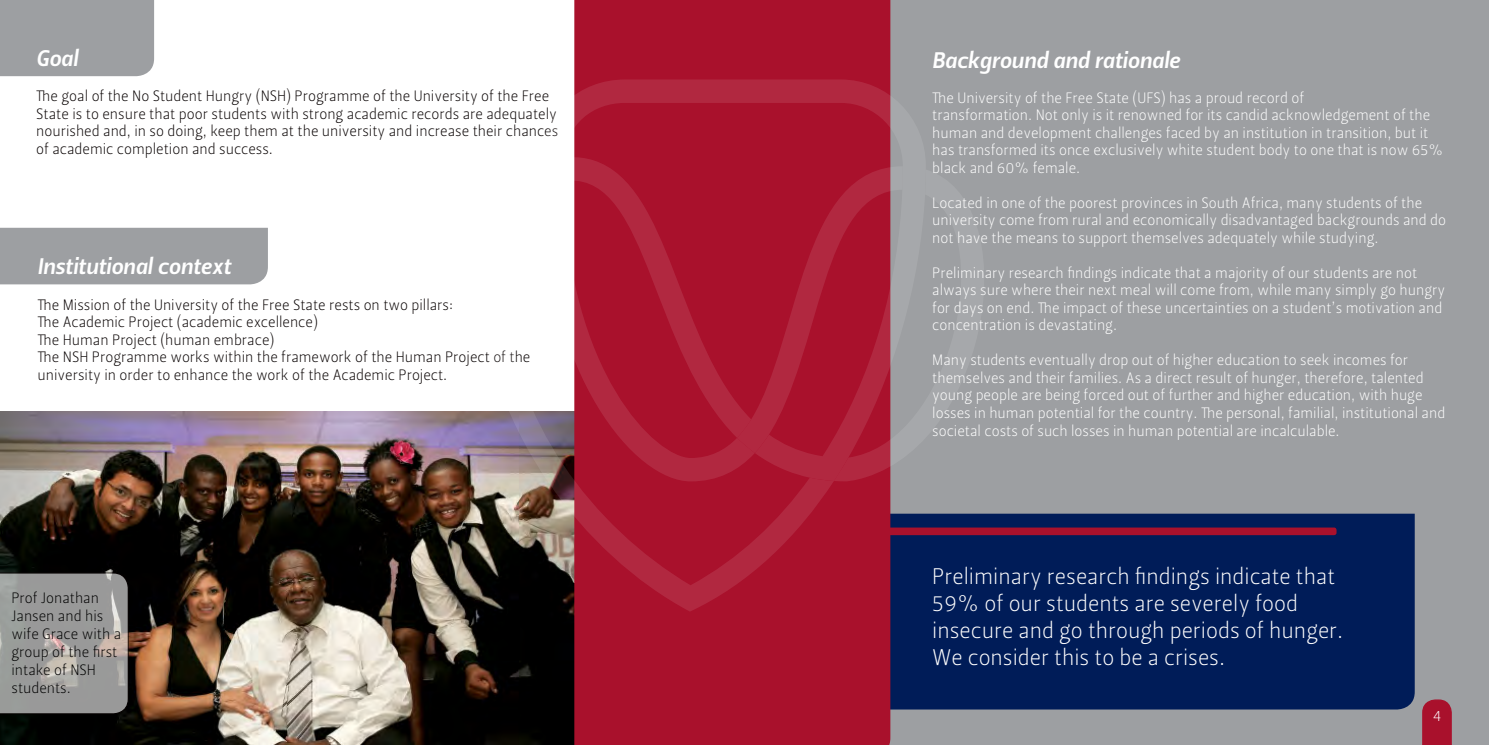
<style>
.page{position:relative;width:1489px;height:745px;background:#fff}
.page>*{position:absolute;margin:0;border:0;box-sizing:border-box;transform-origin:0 0}
.t1{font:22.5px/27px "Leitura Sans Grot 1";color:#fff}
.t2{font:22.5px "Leitura Sans Italic 3";color:#fff}
.t3{font:15px/17.5px "Leitura Sans Grot 1";color:#fff}
.t4{font:15px/17.6px "Leitura Sans Grot 1";color:#070000}
.t5{font:15px/18px "Leitura Sans Grot 1";color:#000}
</style>
<div class="page">
<img style="left:0;top:411px;width:574px;height:333px">
<div style="left:0;top:228px;width:268px;height:56px;background:#9d9fa2"></div>
<div style="left:0;top:0;width:154px;height:76px;background:#9d9fa2"></div>
<div style="left:890px;top:0;width:598px;height:744px;background:#9d9fa2"></div>
<div style="left:890px;top:513px;width:524px;height:196px;background:#001c58"></div>
<div style="left:574px;top:0;width:316px;height:744px;background:#a9112c"></div>
<svg style="left:1421px;top:698px;width:31px;height:46px"></svg>
<svg style="left:1005px;top:527px;width:331px;height:8px;background:#9d112f"></svg>
<svg style="left:0;top:571px;width:130px;height:143px;background:#989896"></svg>
<svg style="left:574px;top:79px;width:351px;height:83px;background:#aa253d"></svg>
<svg style="left:477px;top:162px;width:528px;height:449px;background:#a44c5f"></svg>
<h1 class="t2" style="left:36px;top:43px;width:43px">Goal</h1>
<p class="t4" style="left:36px;top:87px;width:523px">The goal of the No Student Hungry (NSH) Programme of the University of the Free State is to ensure that poor students with strong academic records are adequately nourished and, in so doing, keep them at the university and increase their chances of academic completion and success.</p>
<h1 class="t2" style="left:38px;top:251px;width:195px">Institutional context</h1>
<p class="t4" style="left:38px;top:295px;width:494px">The Mission of the University of the Free State rests on two pillars:<br>The Academic Project (academic excellence)<br>The Human Project (human embrace)<br>The NSH Programme works within the framework of the Human Project of the university in order to enhance the work of the Academic Project.</p>
<p class="t5" style="left:11px;top:588px;width:111px">Prof Jonathan<br>Jansen and his wife Grace with a group of the first intake of NSH students.</p>
<h1 class="t2" style="left:932px;top:44px;width:249px">Background and rationale</h1>
<p class="t3" style="left:932px;top:89px;width:512px">The University of the Free State (UFS) has a proud record of<br>transformation. Not only is it renowned for its candid acknowledgement of the human and development challenges faced by an institution in transition, but it has transformed its once exclusively white student body to one that is now 65% black and 60% female.</p>
<p class="t3" style="left:932px;top:194px;width:515px">Located in one of the poorest provinces in South Africa, many students of the university come from rural and economically disadvantaged backgrounds and do not have the means to support themselves adequately while studying.</p>
<p class="t3" style="left:932px;top:264px;width:514px">Preliminary research findings indicate that a majority of our students are not always sure where their next meal will come from, while many simply go hungry for days on end. The impact of these uncertainties on a student’s motivation and concentration is devastating.</p>
<p class="t3" style="left:932px;top:351px;width:514px">Many students eventually drop out of higher education to seek incomes for themselves and their families. As a direct result of hunger, therefore, talented young people are being forced out of further and higher education, with huge losses in human potential for the country. The personal, familial, institutional and societal costs of such losses in human potential are incalculable.</p>
<h1 class="t1" style="left:932px;top:562px;width:412px">Preliminary research findings indicate that 59% of our students are severely food insecure and go through periods of hunger.<br>We consider this to be a crises.</h1>
<p class="t3" style="left:1432px;top:707px;width:10px">4</p>
</div>
